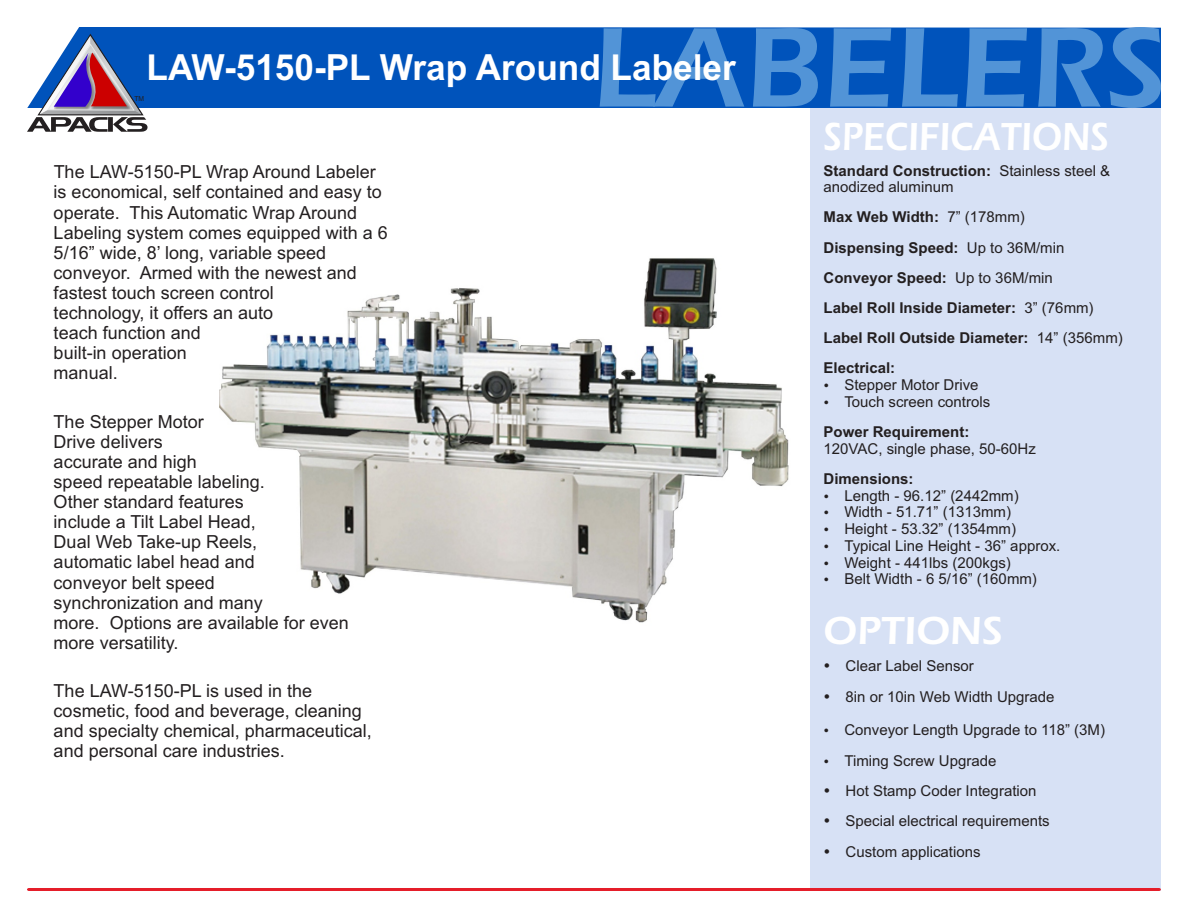
<style>
.page{position:relative;width:1188px;height:918px;background:#fff}
.page>*{position:absolute;margin:0;border:0;box-sizing:border-box;transform-origin:0 0}
.t1{font:600 117.45px "Eras ITC";color:#5294d7}
.t2{font:600 40.5px "Eras ITC";color:#fff;scale:.89 1}
.t3{font:600 40.5px "Eras ITC";color:#fff}
.t4{font:700 36px "Arial";color:#fff}
.t5{font:18px/20.1px "Arial";color:#231f20}
.t6{font:15px/16.8px "Arial";color:#231f20}
.t7{font:700 15px/30.2px "Arial";color:#231f20}
.t8{font:6.9px "Arial";color:#231f20}
.s1{font-weight:700}
.s2{font-weight:400}
</style>
<div class="page">
<div style="left:810px;top:108px;width:351px;height:783px;background:#d7e1f5"></div>
<div style="left:74px;top:27px;width:1087px;height:81px;background:#0053bb"></div>
<svg style="left:27px;top:34px;width:121px;height:98px"></svg>
<hr style="left:27px;top:888px;width:1134px;height:3px;background:#e51e2a">
<img style="left:220px;top:258px;width:569px;height:365px">
<h1 class="t1" style="left:593px;top:26px;width:575px">LABELERS</h1>
<h2 class="t2" style="left:824px;top:123px;width:322px">SPECIFICATIONS</h2>
<p class="t6" style="left:824px;top:163px;width:288px"><span class="s1">Standard Construction:</span> Stainless steel &amp; anodized aluminum</p>
<p class="t7" style="left:824px;top:204px;width:301px">Max Web Width: <span class="s2">7” (178mm)<br></span>Dispensing Speed: <span class="s2">Up to 36M/min<br></span>Conveyor Speed: <span class="s2">Up to 36M/min<br></span>Label Roll Inside Diameter: <span class="s2">3” (76mm)<br></span>Label Roll Outside Diameter: <span class="s2">14” (356mm)<br></span>Electrical:</p>
<p class="t6" style="left:844px;top:378px;width:147px">Stepper Motor Drive<br>Touch screen controls</p>
<p class="t7" style="left:824px;top:418px;width:147px">Power Requirement:</p>
<p class="t6" style="left:824px;top:441px;width:214px">120VAC, single phase, 50-60Hz</p>
<p class="t7" style="left:824px;top:465px;width:92px">Dimensions:</p>
<p class="t6" style="left:844px;top:488px;width:217px">Length - 96.12” (2442mm)<br>Width - 51.71” (1313mm)<br>Height - 53.32” (1354mm)<br>Typical Line Height - 36” approx.<br>Weight - 441lbs (200kgs)<br>Belt Width - 6 5/16” (160mm)</p>
<h2 class="t3" style="left:824px;top:616px;width:181px">OPTIONS</h2>
<p class="t6" style="left:846px;top:652px;width:210px;line-height:30.5px">Clear Label Sensor<br>8in or 10in Web Width Upgrade</p>
<p class="t6" style="left:844px;top:716px;width:262px;line-height:30.3px">Conveyor Length Upgrade to 118” (3M)<br>Timing Screw Upgrade<br>Hot Stamp Coder Integration<br>Special electrical requirements<br>Custom applications</p>
<h3 class="t4" style="left:147px;top:54px;width:591px">LAW-5150-PL Wrap Around Labeler</h3>
<p class="t8" style="left:134px;top:96px;width:11px">TM</p>
<p class="t5" style="left:54px;top:164px;width:336px">The LAW-5150-PL Wrap Around Labeler is economical, self contained and easy to operate. This Automatic Wrap Around<br>Labeling system comes equipped with a 6<br>5/16” wide, 8’ long, variable speed conveyor. Armed with the newest and fastest touch screen control<br>technology, it offers an auto<br>teach function and<br>built-in operation<br>manual.</p>
<p class="t5" style="left:54px;top:413px;width:297px">The Stepper Motor<br>Drive delivers<br>accurate and high<br>speed repeatable labeling.<br>Other standard features<br>include a Tilt Label Head,<br>Dual Web Take-up Reels,<br>automatic label head and<br>conveyor belt speed<br>synchronization and many<br>more. Options are available for even more versatility.</p>
<p class="t5" style="left:54px;top:682px;width:320px">The LAW-5150-PL is used in the cosmetic, food and beverage, cleaning and specialty chemical, pharmaceutical, and personal care industries.</p>
</div>
